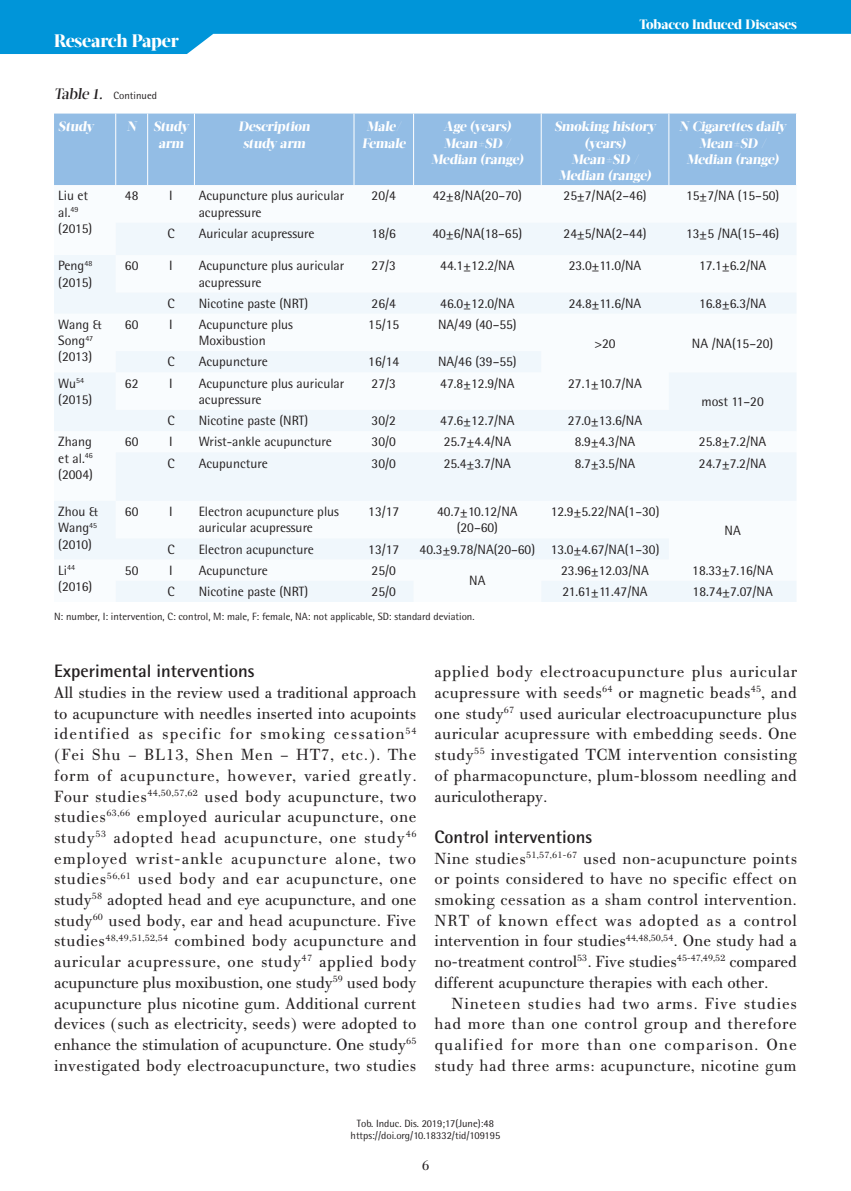
<style>
.page{position:relative;width:851px;height:1191px;background:#fff}
.page>*{position:absolute;margin:0;border:0;box-sizing:border-box;transform-origin:0 0}
.t1{font:700 18px "Rotis Semi Sans Hel";color:#231f20}
.t2{font:800 18px "Acta Display W04";letter-spacing:-.01em;color:#fff}
.t3{font:17.25px/20.7px "PF Bodoni Text";letter-spacing:.015em;color:#231f20;text-align:justify}
.t4{font:15px "PF Bodoni Text";color:#231f20}
.t5{font:13.5px/16.2px "Rotis Semi Sans Hel";color:#231f20}
.t6{font:800 13.5px/16.2px "Acta Display W04";letter-spacing:-.01em;color:#fff;text-align:center}
.t7{font:10.5px/12.6px "Rotis Semi Sans Hel";color:#231f20;text-align:center}
.s1{font-family:"Acta Display W04";font-weight:500;font-size:15px}
</style>
<div class="page">
<svg style="left:0;top:0;width:850px;height:54px;fill:#0095d9"></svg>
<div style="left:54px;top:114px;width:742px;height:71px;background:#93bde5"></div>
<svg style="left:54px;top:223px;width:742px;height:379px"></svg>
<hr style="left:115px;top:114px;width:1px;height:71px;background:#fff">
<hr style="left:147px;top:114px;width:1px;height:71px;background:#fff">
<hr style="left:194px;top:114px;width:1px;height:71px;background:#fff">
<hr style="left:354px;top:114px;width:1px;height:71px;background:#fff">
<hr style="left:413px;top:114px;width:1px;height:71px;background:#fff">
<hr style="left:541px;top:114px;width:1px;height:71px;background:#fff">
<hr style="left:668px;top:114px;width:1px;height:71px;background:#fff">
<p class="t2" style="left:54px;top:30px;width:126px">Research Paper</p>
<p class="t7" style="left:54px;top:89px;width:104px"><span class="s1">Table 1.</span> Continued</p>
<p class="t6" style="left:639px;top:17px;width:159px">Tobacco Induced Diseases</p>
<p class="t6" style="left:58px;top:119px;width:37px">Study</p>
<p class="t6" style="left:127px;top:119px;width:63px;text-align:right">N Study arm</p>
<p class="t6" style="left:238px;top:119px;width:75px">Description study arm</p>
<p class="t6" style="left:362px;top:119px;width:47px">Male/<br>Female</p>
<p class="t6" style="left:431px;top:119px;width:96px">Age (years)<br>Mean±SD /<br>Median (range)</p>
<p class="t6" style="left:554px;top:119px;width:103px">Smoking history (years)<br>Mean±SD /<br>Median (range)</p>
<p class="t6" style="left:679px;top:119px;width:108px">N Cigarettes daily<br>Mean±SD /<br>Median (range)</p>
<p class="t5" style="left:58px;top:188px;width:36px">Liu et al.<sup>49 </sup>(2015)</p>
<p class="t5" style="left:125px;top:188px;width:15px">48</p>
<p class="t5" style="left:169px;top:188px;width:5px">I</p>
<p class="t5" style="left:199px;top:188px;width:147px">Acupuncture plus auricular acupressure</p>
<p class="t5" style="left:371px;top:188px;width:26px">20/4</p>
<p class="t5" style="left:432px;top:188px;width:91px">42±8/NA(20–70)</p>
<p class="t5" style="left:563px;top:188px;width:84px">25±7/NA(2–46)</p>
<p class="t5" style="left:686px;top:188px;width:95px">15±7/NA (15–50)</p>
<p class="t5" style="left:167px;top:225px;width:9px">C</p>
<p class="t5" style="left:199px;top:225px;width:117px">Auricular acupressure</p>
<p class="t5" style="left:371px;top:225px;width:26px">18/6</p>
<p class="t5" style="left:432px;top:225px;width:91px">40±6/NA(18–65)</p>
<p class="t5" style="left:563px;top:225px;width:84px">24±5/NA(2–44)</p>
<p class="t5" style="left:686px;top:225px;width:95px">13±5 /NA(15–46)</p>
<p class="t5" style="left:58px;top:257px;width:36px">Peng<sup>48 </sup>(2015)</p>
<p class="t5" style="left:125px;top:257px;width:15px">60</p>
<p class="t5" style="left:169px;top:257px;width:5px">I</p>
<p class="t5" style="left:199px;top:257px;width:147px">Acupuncture plus auricular acupressure</p>
<p class="t5" style="left:371px;top:257px;width:26px">27/3</p>
<p class="t5" style="left:440px;top:257px;width:76px">44.1±12.2/NA</p>
<p class="t5" style="left:568px;top:257px;width:74px">23.0±11.0/NA</p>
<p class="t5" style="left:699px;top:257px;width:69px">17.1±6.2/NA</p>
<p class="t5" style="left:167px;top:295px;width:9px">C</p>
<p class="t5" style="left:199px;top:295px;width:111px">Nicotine paste (NRT)</p>
<p class="t5" style="left:371px;top:295px;width:26px">26/4</p>
<p class="t5" style="left:440px;top:295px;width:76px">46.0±12.0/NA</p>
<p class="t5" style="left:568px;top:295px;width:74px">24.8±11.6/NA</p>
<p class="t5" style="left:699px;top:295px;width:69px">16.8±6.3/NA</p>
<p class="t5" style="left:58px;top:316px;width:45px">Wang &amp;<br>Song<sup>47 </sup>(2013)</p>
<p class="t5" style="left:125px;top:316px;width:15px">60</p>
<p class="t5" style="left:169px;top:316px;width:5px">I</p>
<p class="t5" style="left:199px;top:316px;width:96px">Acupuncture plus<br>Moxibustion</p>
<p class="t5" style="left:368px;top:316px;width:33px">15/15</p>
<p class="t5" style="left:438px;top:316px;width:80px">NA/49 (40–55)</p>
<p class="t5" style="left:594px;top:335px;width:23px">&gt;20</p>
<p class="t5" style="left:691px;top:335px;width:83px">NA /NA(15–20)</p>
<p class="t5" style="left:167px;top:354px;width:9px">C</p>
<p class="t5" style="left:199px;top:354px;width:70px">Acupuncture</p>
<p class="t5" style="left:368px;top:354px;width:33px">16/14</p>
<p class="t5" style="left:438px;top:354px;width:80px">NA/46 (39–55)</p>
<p class="t5" style="left:58px;top:375px;width:36px">Wu<sup>54 </sup>(2015)</p>
<p class="t5" style="left:125px;top:375px;width:15px">62</p>
<p class="t5" style="left:169px;top:375px;width:5px">I</p>
<p class="t5" style="left:199px;top:375px;width:147px">Acupuncture plus auricular acupressure</p>
<p class="t5" style="left:371px;top:375px;width:26px">27/3</p>
<p class="t5" style="left:440px;top:375px;width:76px">47.8±12.9/NA</p>
<p class="t5" style="left:568px;top:375px;width:75px">27.1±10.7/NA</p>
<p class="t5" style="left:167px;top:412px;width:9px">C</p>
<p class="t5" style="left:199px;top:412px;width:111px">Nicotine paste (NRT)</p>
<p class="t5" style="left:371px;top:412px;width:26px">30/2</p>
<p class="t5" style="left:440px;top:412px;width:76px">47.6±12.7/NA</p>
<p class="t5" style="left:568px;top:412px;width:76px">27.0±13.6/NA</p>
<p class="t5" style="left:701px;top:393px;width:64px">most 11–20</p>
<p class="t5" style="left:58px;top:433px;width:36px;text-align:justify">Zhang et al.<sup>46 </sup>(2004)</p>
<p class="t5" style="left:125px;top:433px;width:15px">60</p>
<p class="t5" style="left:169px;top:433px;width:5px">I</p>
<p class="t5" style="left:199px;top:433px;width:135px">Wrist-ankle acupuncture</p>
<p class="t5" style="left:371px;top:433px;width:26px">30/0</p>
<p class="t5" style="left:443px;top:433px;width:69px">25.7±4.4/NA</p>
<p class="t5" style="left:574px;top:433px;width:62px">8.9±4.3/NA</p>
<p class="t5" style="left:698px;top:433px;width:69px">25.8±7.2/NA</p>
<p class="t5" style="left:167px;top:455px;width:9px">C</p>
<p class="t5" style="left:199px;top:455px;width:70px">Acupuncture</p>
<p class="t5" style="left:371px;top:455px;width:26px">30/0</p>
<p class="t5" style="left:443px;top:455px;width:69px">25.4±3.7/NA</p>
<p class="t5" style="left:574px;top:455px;width:62px">8.7±3.5/NA</p>
<p class="t5" style="left:698px;top:455px;width:69px">24.7±7.2/NA</p>
<p class="t5" style="left:58px;top:503px;width:41px;text-align:justify">Zhou &amp; Wang<sup>45 </sup>(2010)</p>
<p class="t5" style="left:125px;top:503px;width:15px">60</p>
<p class="t5" style="left:169px;top:503px;width:5px">I</p>
<p class="t5" style="left:199px;top:503px;width:142px">Electron acupuncture plus auricular acupressure</p>
<p class="t5" style="left:368px;top:503px;width:33px">13/17</p>
<p class="t5" style="left:437px;top:503px;width:82px;text-align:center">40.7±10.12/NA (20–60)</p>
<p class="t5" style="left:550px;top:503px;width:110px">12.9±5.22/NA(1–30)</p>
<p class="t5" style="left:167px;top:541px;width:9px">C</p>
<p class="t5" style="left:199px;top:541px;width:116px">Electron acupuncture</p>
<p class="t5" style="left:368px;top:541px;width:33px">13/17</p>
<p class="t5" style="left:419px;top:541px;width:241px">40.3±9.78/NA(20–60) 13.0±4.67/NA(1–30)</p>
<p class="t5" style="left:724px;top:522px;width:18px">NA</p>
<p class="t5" style="left:58px;top:562px;width:36px">Li<sup>44 </sup>(2016)</p>
<p class="t5" style="left:125px;top:562px;width:15px">50</p>
<p class="t5" style="left:169px;top:562px;width:5px">I</p>
<p class="t5" style="left:199px;top:562px;width:70px">Acupuncture</p>
<p class="t5" style="left:371px;top:562px;width:26px">25/0</p>
<p class="t5" style="left:561px;top:562px;width:89px">23.96±12.03/NA</p>
<p class="t5" style="left:692px;top:562px;width:82px">18.33±7.16/NA</p>
<p class="t5" style="left:469px;top:572px;width:18px">NA</p>
<p class="t5" style="left:167px;top:583px;width:9px">C</p>
<p class="t5" style="left:199px;top:583px;width:111px">Nicotine paste (NRT)</p>
<p class="t5" style="left:371px;top:583px;width:26px">25/0</p>
<p class="t5" style="left:562px;top:583px;width:87px">21.61±11.47/NA</p>
<p class="t5" style="left:692px;top:583px;width:82px">18.74±7.07/NA</p>
<p class="t7" style="left:54px;top:610px;width:422px">N: number, I: intervention, C: control, M: male, F: female, NA: not applicable, SD: standard deviation.</p>
<p class="t1" style="left:54px;top:660px;width:202px">Experimental interventions</p>
<p class="t3" style="left:54px;top:682px;width:364px">All studies in the review used a traditional approach to acupuncture with needles inserted into acupoints identified as specific for smoking cessation<sup>54 </sup>(Fei Shu – BL13, Shen Men – HT7, etc.). The form of acupuncture, however, varied greatly.<br>Four studies<sup>44,50,57,62</sup> used body acupuncture, two studies<sup>63,66</sup> employed auricular acupuncture, one study<sup>53</sup> adopted head acupuncture, one study<sup>46 </sup>employed wrist-ankle acupuncture alone, two studies<sup>56,61</sup> used body and ear acupuncture, one study<sup>58</sup> adopted head and eye acupuncture, and one study<sup>60</sup> used body, ear and head acupuncture. Five studies<sup>48,49,51,52,54</sup> combined body acupuncture and auricular acupressure, one study<sup>47</sup> applied body acupuncture plus moxibustion, one study<sup>59</sup> used body acupuncture plus nicotine gum. Additional current devices (such as electricity, seeds) were adopted to enhance the stimulation of acupuncture. One study<sup>65 </sup>investigated body electroacupuncture, two studies</p>
<p class="t3" style="left:434px;top:661px;width:364px">applied body electroacupuncture plus auricular acupressure with seeds<sup>64</sup> or magnetic beads<sup>45</sup>, and one study<sup>67</sup> used auricular electroacupuncture plus auricular acupressure with embedding seeds. One study<sup>55</sup> investigated TCM intervention consisting of pharmacopuncture, plum-blossom needling and auriculotherapy.</p>
<p class="t1" style="left:434px;top:825px;width:159px">Control interventions</p>
<p class="t3" style="left:434px;top:848px;width:364px">Nine studies<sup>51,57,61-67</sup> used non-acupuncture points or points considered to have no specific effect on smoking cessation as a sham control intervention.<br>NRT of known effect was adopted as a control intervention in four studies<sup>44,48,50,54</sup>. One study had a no-treatment control<sup>53</sup>. Five studies<sup>45-47,49,52</sup> compared different acupuncture therapies with each other.</p>
<p class="t3" style="left:434px;top:993px;width:364px;text-indent:17px">Nineteen studies had two arms. Five studies had more than one control group and therefore qualified for more than one comparison. One study had three arms: acupuncture, nicotine gum</p>
<p class="t7" style="left:350px;top:1116px;width:151px">Tob. Induc. Dis. 2019;17(June):48 https://doi.org/10.18332/tid/109195</p>
<p class="t4" style="left:421px;top:1156px;width:9px">6</p>
</div>
